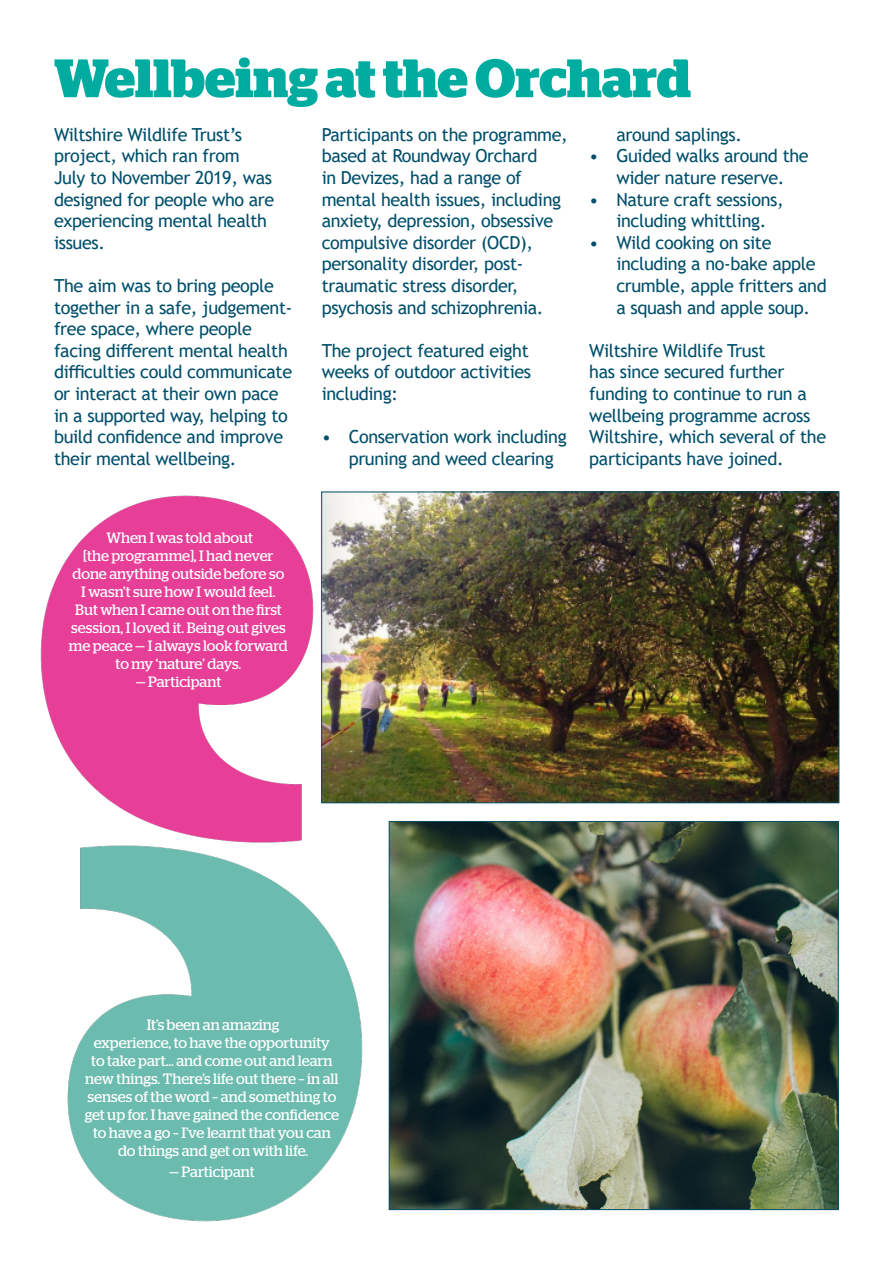
<style>
.page{position:relative;width:893px;height:1263px;background:#fff}
.page>*{position:absolute;margin:0;border:0;box-sizing:border-box;transform-origin:0 0}
.t1{font:700 54px "Stag";color:#00aca0}
.t2{font:18px/21.6px "Trebuchet MS";letter-spacing:-.02em;color:#004f6b}
.t3{font:15px/18px "Stag";letter-spacing:-.005em;color:#fff;text-align:center}
</style>
<div class="page">
<img style="left:323px;top:494px;width:514px;height:307px">
<img style="left:391px;top:823px;width:445px;height:385px">
<img style="left:40px;top:491px;width:282px;height:341px">
<img style="left:67px;top:832px;width:296px;height:390px">
<p class="t1" style="left:54px;top:47px;width:639px">Wellbeing at the Orchard</p>
<p class="t2" style="left:54px;top:124px;width:222px">Wiltshire Wildlife Trust’s project, which ran from<br>July to November 2019, was designed for people who are experiencing mental health issues.</p>
<p class="t2" style="left:54px;top:275px;width:240px">The aim was to bring people together in a safe, judgement&shy;free space, where people facing different mental health difficulties could communicate or interact at their own pace in a supported way, helping to build confidence and improve their mental wellbeing.</p>
<p class="t3" style="left:106px;top:529px;width:148px">When I was told about</p>
<p class="t3" style="left:83px;top:547px;width:192px">[the programme], I had never</p>
<p class="t3" style="left:69px;top:565px;width:220px">done anything outside before so<br>I wasn’t sure how I would feel.<br>But when I came out on the first session, I loved it. Being out gives me peace — I always look forward to my ‘nature’ days.</p>
<p class="t3" style="left:136px;top:673px;width:87px">— Participant</p>
<p class="t2" style="left:322px;top:124px;width:248px">Participants on the programme, based at Roundway Orchard<br>in Devizes, had a range of mental health issues, including anxiety, depression, obsessive compulsive disorder (OCD), personality disorder, post&shy;traumatic stress disorder, psychosis and schizophrenia.</p>
<p class="t2" style="left:322px;top:340px;width:211px">The project featured eight weeks of outdoor activities including:</p>
<p class="t2" style="left:349px;top:426px;width:220px;text-indent:-27px">• Conservation work including pruning and weed clearing</p>
<p class="t2" style="left:616px;top:124px;width:127px">around saplings.</p>
<p class="t2" style="left:589px;top:145px;width:221px;text-align:center">• Guided walks around the wider nature reserve.</p>
<p class="t2" style="left:589px;top:188px;width:196px;text-align:center">• Nature craft sessions, including whittling.</p>
<p class="t2" style="left:616px;top:232px;width:212px;text-indent:-27px">• Wild cooking on site including a no-bake apple crumble, apple fritters and a squash and apple soup.</p>
<p class="t2" style="left:589px;top:340px;width:238px">Wiltshire Wildlife Trust<br>has since secured further funding to continue to run a wellbeing programme across<br>Wiltshire, which several of the participants have joined.</p>
<p class="t3" style="left:147px;top:1015px;width:134px">It’s been an amazing</p>
<p class="t3" style="left:85px;top:1033px;width:256px">experience, to have the opportunity<br>to take part... and come out and learn new things. There’s life out there – in all senses of the word – and something to get up for. I have gained the confidence to have a go – I’ve learnt that you can</p>
<p class="t3" style="left:118px;top:1141px;width:192px">do things and get on with life.</p>
<p class="t3" style="left:169px;top:1163px;width:87px">— Participant</p>
</div>
